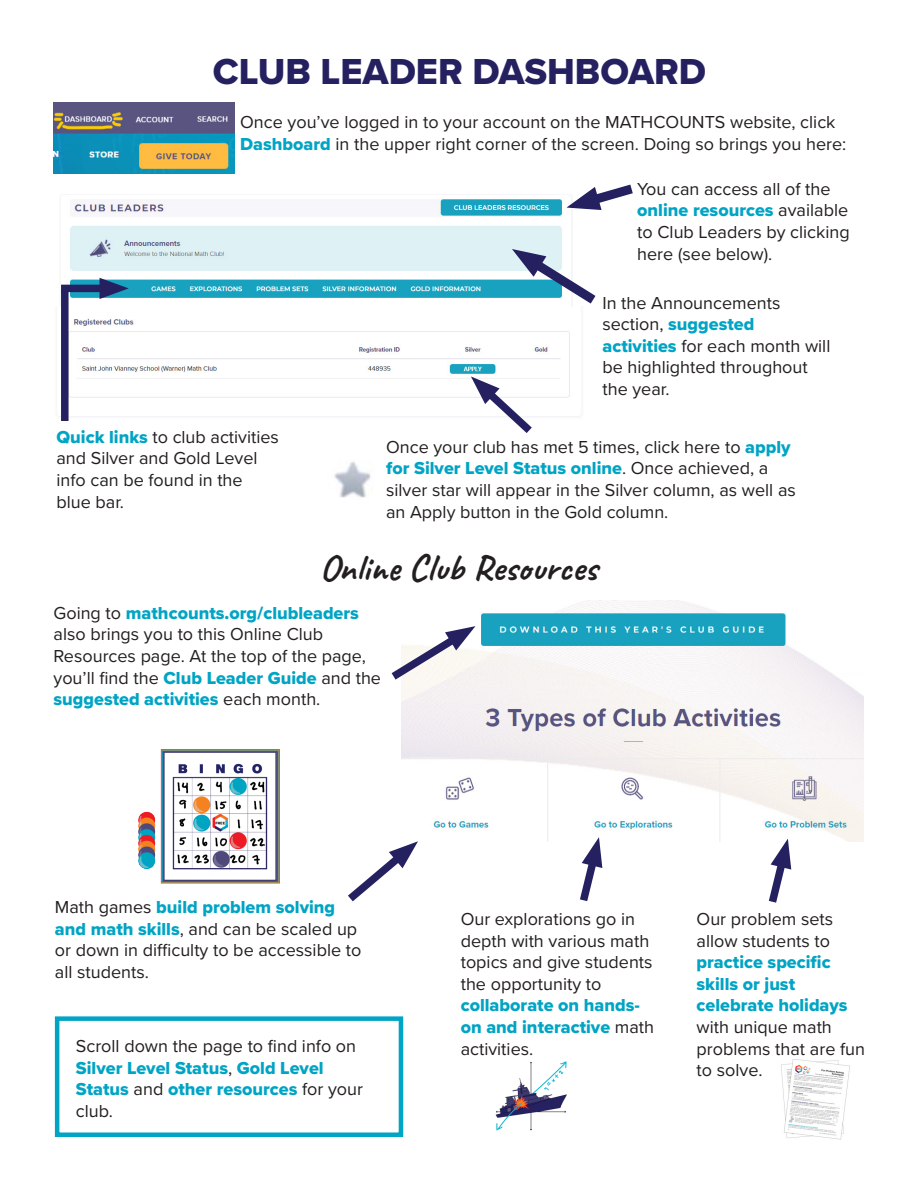
<style>
.page{position:relative;width:918px;height:1188px;background:#fff}
.page>*{position:absolute;margin:0;border:0;box-sizing:border-box;transform-origin:0 0}
.t1{font:37.5px "Proxima Nova Extrabld";color:#252161}
.t2{font:37.5px "Caveat";color:#231f20}
.t3{font:18px/21.6px "Proxima Nova";color:#231f20}
.t4{font:18px/21.6px "Proxima Nova Extrabld";color:#00a4c4}
.s1{font-family:"Proxima Nova Extrabld";color:#00a4c4}
.s2{font-family:"Proxima Nova";color:#231f20}
</style>
<div class="page">
<div style="left:55px;top:1016px;width:348px;height:121px;border:4px solid #00a4c4"></div>
<img style="left:402px;top:600px;width:462px;height:241px">
<svg style="left:391px;top:625px;width:84px;height:62px"></svg>
<svg style="left:574px;top:837px;width:30px;height:64px"></svg>
<svg style="left:763px;top:839px;width:30px;height:64px"></svg>
<svg style="left:348px;top:841px;width:70px;height:61px"></svg>
<img style="left:139px;top:750px;width:140px;height:134px">
<img style="left:334px;top:461px;width:37px;height:37px">
<img style="left:495px;top:1061px;width:72px;height:70px">
<img style="left:781px;top:1059px;width:69px;height:80px">
<img style="left:54px;top:103px;width:181px;height:71px">
<img style="left:60px;top:318px;width:518px;height:99px">
<img style="left:61px;top:199px;width:511px;height:100px">
<svg style="left:566px;top:184px;width:67px;height:29px"></svg>
<svg style="left:471px;top:376px;width:69px;height:57px"></svg>
<svg style="left:512px;top:247px;width:84px;height:60px"></svg>
<div style="left:61px;top:290px;width:8px;height:131px;background:#252161"></div>
<div style="left:61px;top:285px;width:51px;height:7px;background:#252161"></div>
<svg style="left:100px;top:278px;width:29px;height:21px"></svg>
<p class="t1" style="left:213px;top:43px;width:495px">CLUB LEADER DASHBOARD</p>
<p class="t3" style="left:240px;top:110px;width:608px">Once you’ve logged in to your account on the MATHCOUNTS website, click<br><span class="s1">Dashboard</span> in the upper right corner of the screen. Doing so brings you here:</p>
<p class="t3" style="left:637px;top:177px;width:214px">You can access all of the <span class="s1">online resources</span> available to Club Leaders by clicking here (see below).</p>
<p class="t3" style="left:56px;top:425px;width:224px"><span class="s1">Quick links</span> to club activities and Silver and Gold Level info can be found in the blue bar.</p>
<p class="t3" style="left:602px;top:291px;width:229px">In the Announcements section, <span class="s1">suggested activities</span> for each month will be highlighted throughout the year.</p>
<p class="t3" style="left:386px;top:435px;width:411px">Once your club has met 5 times, click here to <span class="s1">apply for Silver Level Status online</span>. Once achieved, a silver star will appear in the Silver column, as well as an Apply button in the Gold column.</p>
<p class="t2" style="left:320px;top:544px;width:279px">Online Club Resources</p>
<p class="t3" style="left:54px;top:601px;width:329px">Going to <span class="s1">mathcounts.org/clubleaders </span>also brings you to this Online Club Resources page. At the top of the page, you’ll find the <span class="s1">Club Leader Guide</span> and the <span class="s1">suggested activities</span> each month.</p>
<p class="t3" style="left:55px;top:895px;width:308px">Math games <span class="s1">build problem solving and math skills</span>, and can be scaled up or down in difficulty to be accessible to all students.</p>
<p class="t3" style="left:76px;top:1035px;width:282px">Scroll down the page to find info on<br><span class="s1">Silver Level Status</span>, <span class="s1">Gold Level</span></p>
<p class="t4" style="left:76px;top:1078px;width:289px">Status <span class="s2">and</span> other resources <span class="s2">for your club.</span></p>
<p class="t3" style="left:461px;top:907px;width:193px">Our explorations go in depth with various math topics and give students the opportunity to</p>
<p class="t4" style="left:461px;top:994px;width:195px">collaborate on hands&shy;on and interactive <span class="s2">math activities.</span></p>
<p class="t3" style="left:697px;top:907px;width:170px">Our problem sets allow students to <span class="s1">practice specific skills or just celebrate holidays </span>with unique math problems that are fun to solve.</p>
</div>
